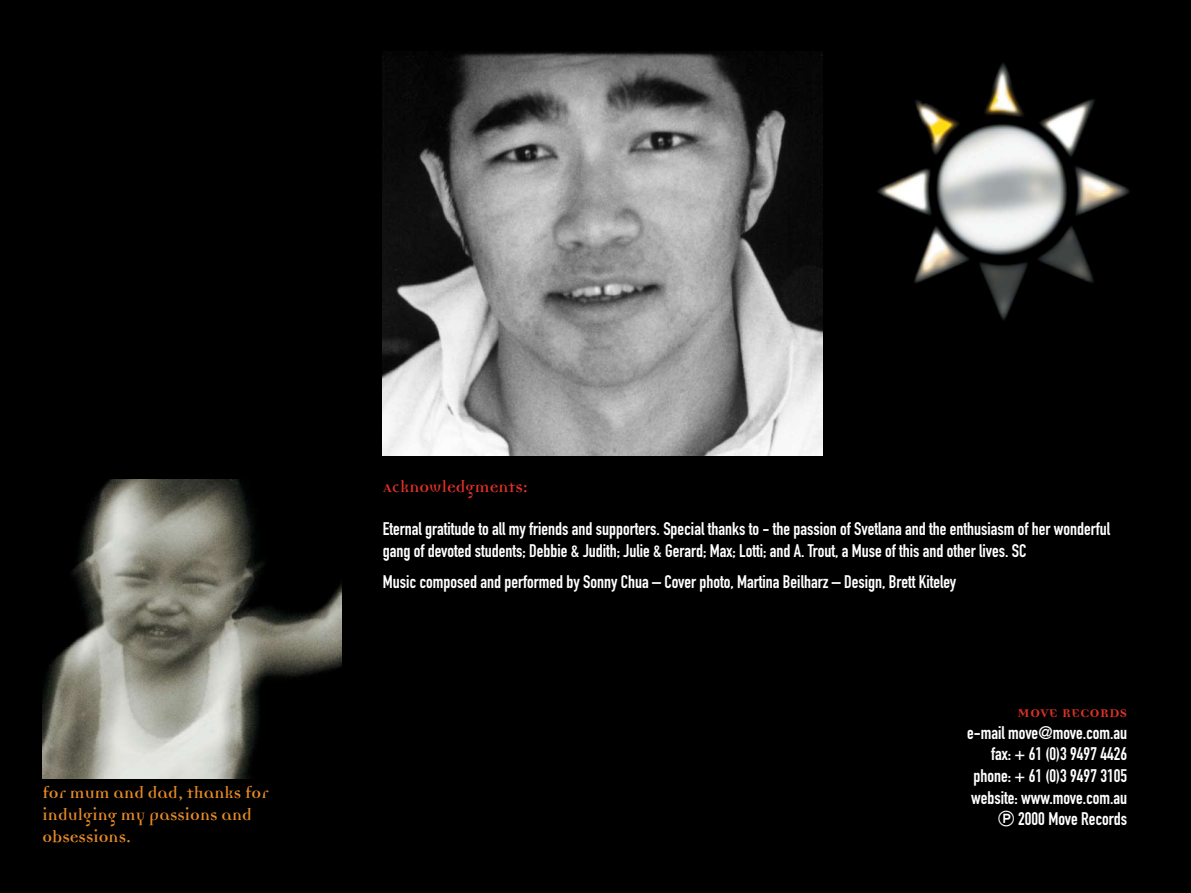
<style>
.page{position:relative;width:1191px;height:893px;background:#fff}
.page>*{position:absolute;margin:0;border:0;box-sizing:border-box;transform-origin:0 0}
.t1{font:18px/21.6px "DIN Engschrift";color:#fff}
.t2{font:700 18px/21.6px "Democratica";color:#e88b27}
.t3{font:700 18px "Democratica";color:#e03127}
.s1{font-family:"Format Pi Two S Si"}
</style>
<div class="page">
<div style="left:0;top:0;width:297px;height:893px;background:#000"></div>
<div style="left:297px;top:0;width:894px;height:893px;background:#000"></div>
<img style="left:43px;top:480px;width:299px;height:299px">
<img style="left:383px;top:51px;width:439px;height:404px">
<p class="t2" style="left:43px;top:784px;width:228px">for mum and dad, thanks for indulging my passions and obsessions.</p>
<p class="t3" style="left:383px;top:479px;width:147px">Acknowledgments:</p>
<p class="t1" style="left:383px;top:518px;width:729px">Eternal gratitude to all my friends and supporters. Special thanks to - the passion of Svetlana and the enthusiasm of her wonderful gang of devoted students; Debbie &amp; Judith; Julie &amp; Gerard; Max; Lotti; and A. Trout, a Muse of this and other lives. SC</p>
<p class="t1" style="left:383px;top:571px;width:575px">Music composed and performed by Sonny Chua – Cover photo, Martina Beilharz – Design, Brett Kiteley</p>
<p class="t3" style="left:1017px;top:704px;width:111px">MOVE RECORDS</p>
<p class="t1" style="left:967px;top:722px;width:161px;text-align:right">e-mail move@move.com.au fax: + 61 (0)3 9497 4426 phone: + 61 (0)3 9497 3105 website: www.move.com.au<br><span class="s1">P</span> 2000 Move Records</p>
</div>
